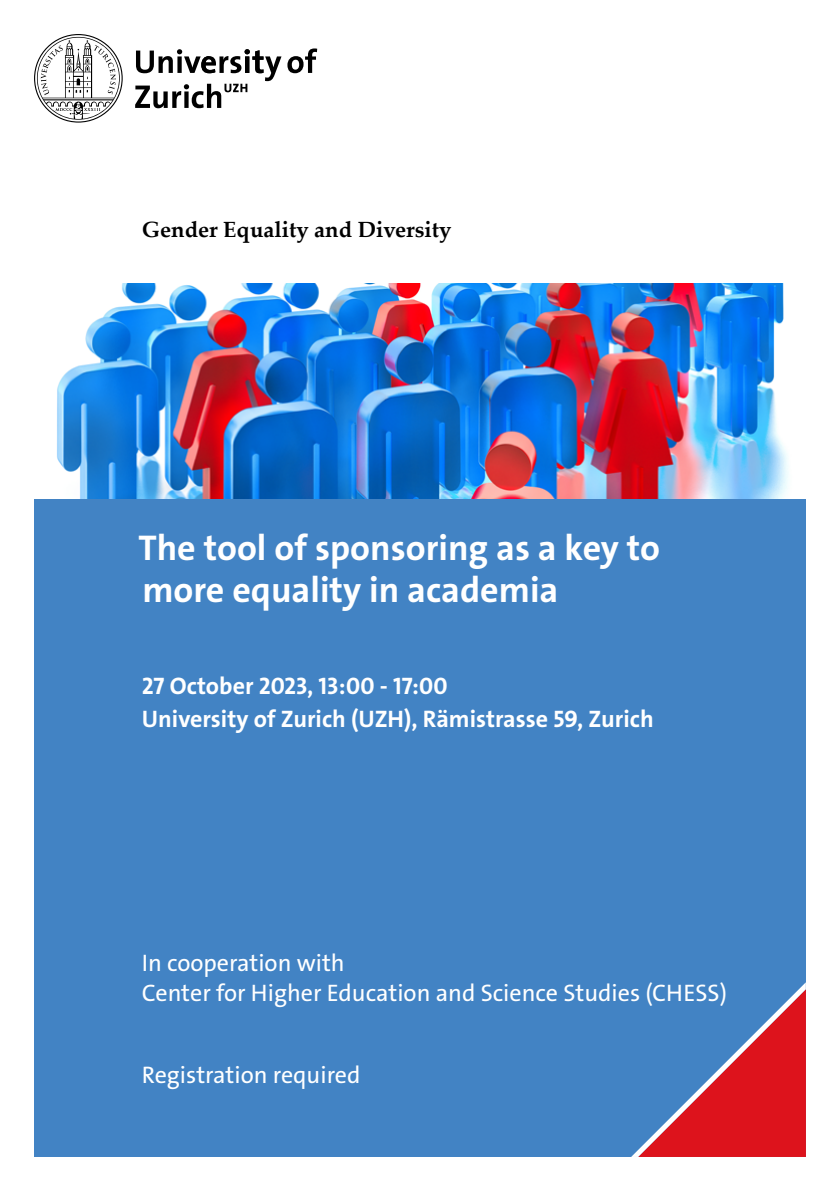
<style>
.page{position:relative;width:840px;height:1191px;background:#fff}
.page>*{position:absolute;margin:0;border:0;box-sizing:border-box;transform-origin:0 0}
.t1{font:36px/42px "The Sans LP7 Bld";color:#fff}
.t2{font:36px "Palatino Linotype";color:#fff}
.t3{font:24px/30px "The Sans LP5 Plain";color:#fff}
.t4{font:24px/32.8px "The Sans LP7 Bld";color:#fff}
.t5{font:700 22px "Palatino Linotype";color:#000}
</style>
<div class="page">
<img style="left:57px;top:283px;width:732px;height:216px">
<div style="left:34px;top:499px;width:771px;height:658px;background:#4283c4"></div>
<svg style="left:631px;top:983px;width:174px;height:174px"></svg>
<svg style="left:34px;top:34px;width:283px;height:89px"></svg>
<p class="t5" style="left:142px;top:214px;width:311px">Gender Equality and Diversity</p>
<h1 class="t1" style="left:142px;top:524px;width:160px">Doku Titel</h1>
<h1 class="t2" style="left:142px;top:561px;width:254px">D ku Unter itel</h1>
<h1 class="t1" style="left:138px;top:527px;width:523px">The tool of sponsoring as a key to more equality in academia</h1>
<p class="t4" style="left:142px;top:669px;width:513px">27 October 2023, 13:00 - 17:00<br>University of Zurich (UZH), Rämistrasse 59, Zurich</p>
<p class="t3" style="left:142px;top:947px;width:586px">In cooperation with<br>Center for Higher Education and Science Studies (CHESS)</p>
<p class="t3" style="left:142px;top:1060px;width:220px">Registration required</p>
</div>
